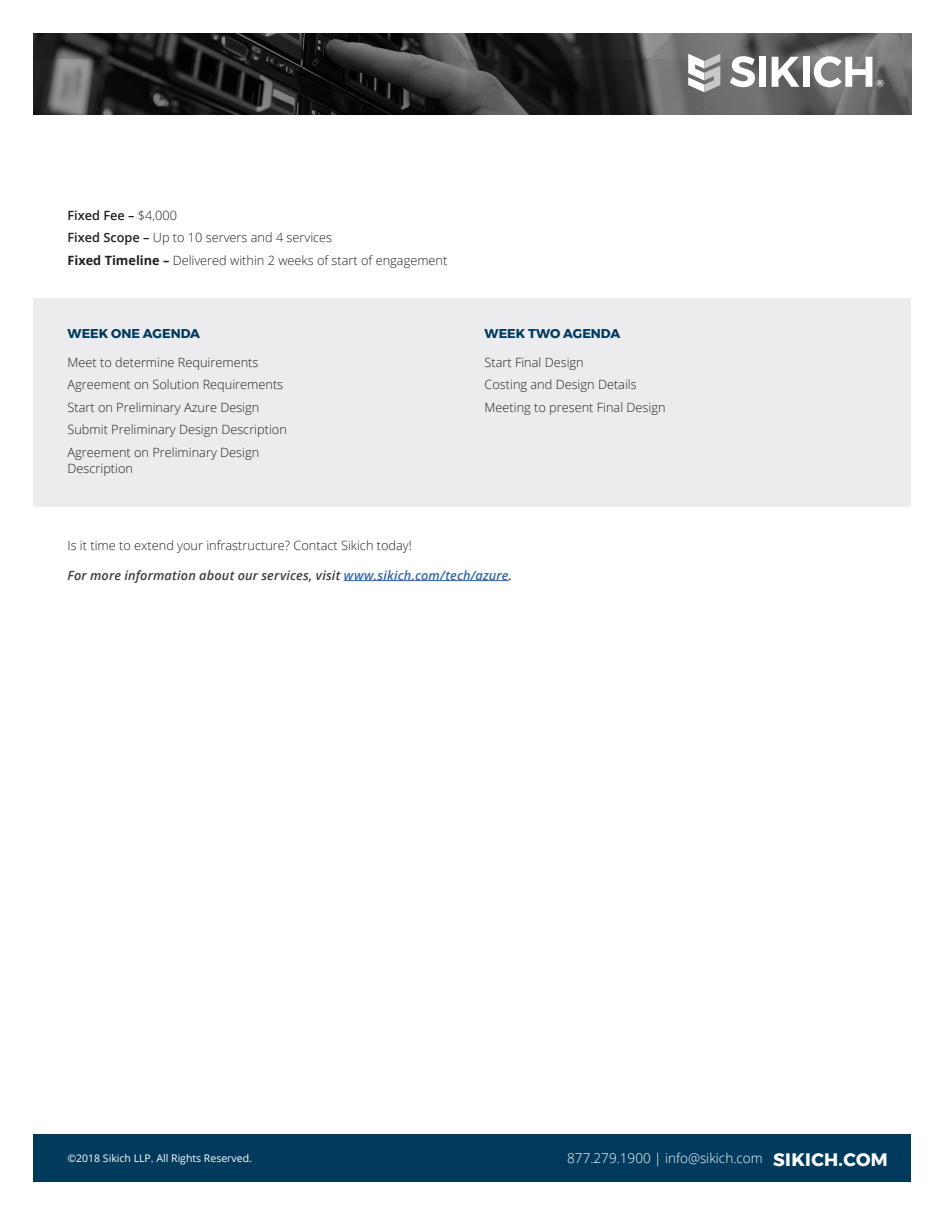
<style>
.page{position:relative;width:945px;height:1215px;background:#fff}
.page>*{position:absolute;margin:0;border:0;box-sizing:border-box;transform-origin:0 0}
.t1{font:300 13.5px "Open Sans";color:#fff}
.Main_Body_Text{font:300 12.75px/15.8px "Open Sans";color:#231f20}
.For_More_Information{font:italic 600 12.75px "Open Sans";letter-spacing:.015em;color:#3e3e3f}
.Main_Body_Text-2{font:700 12.75px "Montserrat";color:#003a5d}
.Main_Body_Text-3{font:600 12.75px "Open Sans";color:#231f20}
.t2{font:10.5px "Open Sans";color:#fff}
.s1{font-weight:300}
.s2{font-weight:600}
.s3{font-weight:700}
.s4{color:#3667a4}
.s5{font-family:"Montserrat";font-weight:700;font-size:18px}
</style>
<div class="page">
<div style="left:34px;top:1134px;width:877px;height:47px;background:#003a5d"></div>
<img style="left:34px;top:34px;width:877px;height:81px">
<svg style="left:730px;top:56px;width:25px;height:31px"></svg>
<div style="left:759px;top:57px;width:7px;height:30px;background:#fff"></div>
<svg style="left:772px;top:57px;width:27px;height:30px"></svg>
<div style="left:803px;top:57px;width:7px;height:30px;background:#fff"></div>
<svg style="left:814px;top:56px;width:70px;height:31px"></svg>
<svg style="left:688px;top:54px;width:32px;height:38px"></svg>
<div style="left:34px;top:299px;width:877px;height:208px;background:#ececee"></div>
<hr style="left:344px;top:580px;width:165px;height:1px;background:#3667a4">
<p class="Main_Body_Text-3" style="left:68px;top:206px;width:111px">Fixed Fee – <span class="s1">$4,000</span></p>
<p class="Main_Body_Text" style="left:68px;top:229px;width:266px"><span class="s2">Fixed Scope –</span> Up to 10 servers and 4 services</p>
<p class="Main_Body_Text" style="left:68px;top:252px;width:381px"><span class="s3">Fixed Timeline –</span> Delivered within 2 weeks of start of engagement</p>
<p class="Main_Body_Text-2" style="left:68px;top:323px;width:134px">WEEK ONE AGENDA</p>
<p class="Main_Body_Text" style="left:68px;top:354px;width:192px">Meet to determine Requirements</p>
<p class="Main_Body_Text" style="left:68px;top:376px;width:217px">Agreement on Solution Requirements</p>
<p class="Main_Body_Text" style="left:68px;top:399px;width:193px">Start on Preliminary Azure Design</p>
<p class="Main_Body_Text" style="left:68px;top:421px;width:221px">Submit Preliminary Design Description</p>
<p class="Main_Body_Text" style="left:68px;top:444px;width:193px">Agreement on Preliminary Design<br>Description</p>
<p class="Main_Body_Text-2" style="left:485px;top:323px;width:137px">WEEK TWO AGENDA</p>
<p class="Main_Body_Text" style="left:485px;top:354px;width:101px">Start Final Design</p>
<p class="Main_Body_Text" style="left:485px;top:376px;width:154px">Costing and Design Details</p>
<p class="Main_Body_Text" style="left:485px;top:399px;width:183px">Meeting to present Final Design</p>
<p class="Main_Body_Text" style="left:68px;top:538px;width:346px">Is it time to extend your infrastructure? Contact Sikich today!</p>
<p class="For_More_Information" style="left:68px;top:566px;width:446px">For more information about our services, visit <span class="s4">www.sikich.com/tech/azure</span>.</p>
<p class="t2" style="left:68px;top:1151px;width:186px">©2018 Sikich LLP. All Rights Reserved.</p>
<p class="t1" style="left:567px;top:1149px;width:322px">877.279.1900 | info@sikich.com <span class="s5">SIKICH.COM</span></p>
</div>
